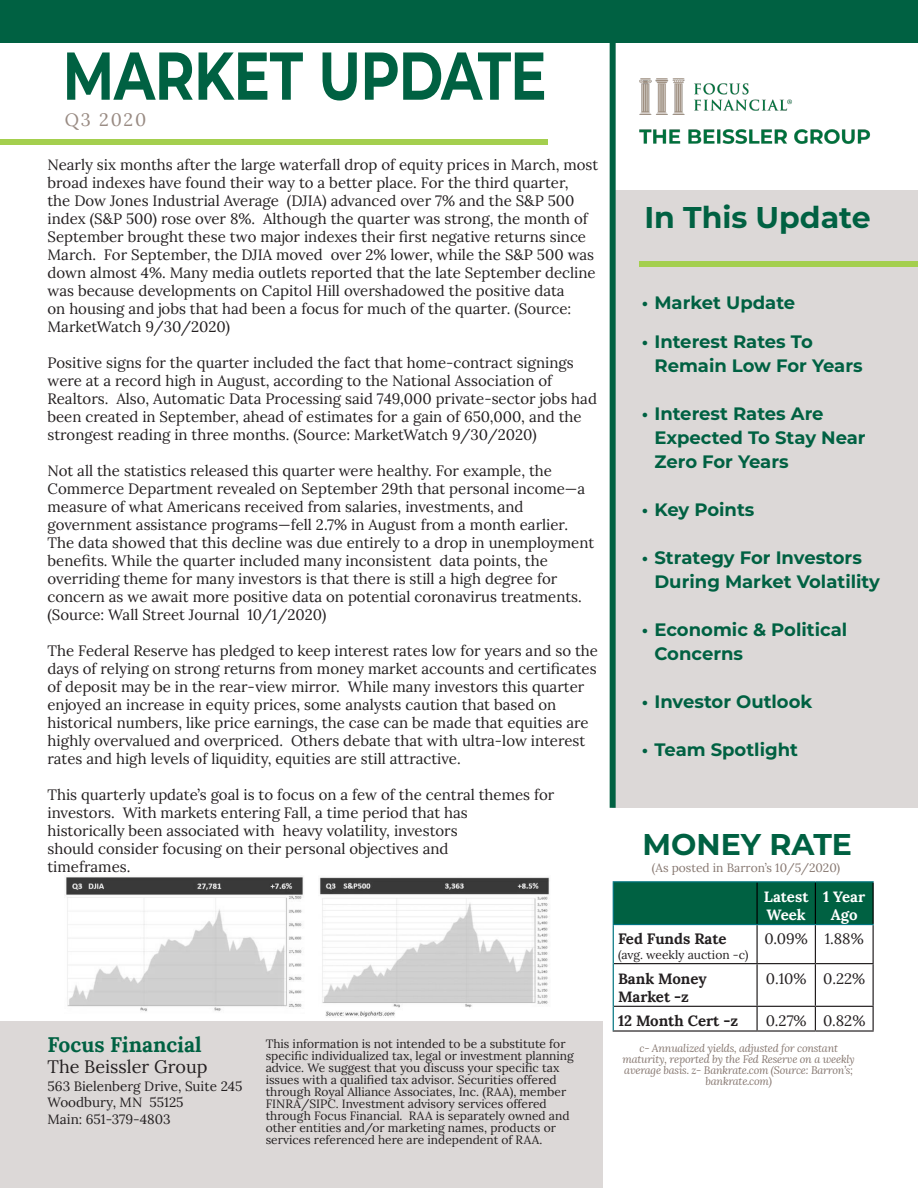
<style>
.page{position:relative;width:918px;height:1188px;background:#fff}
.page>*{position:absolute;margin:0;border:0;box-sizing:border-box;transform-origin:0 0}
.Subtitle__L{font:700 67.5px "Montserrat";letter-spacing:-.01em;color:#006142;scale:.8 1}
.Subtitle{font:700 30px "Montserrat";color:#006142}
.t1{font:700 21px "Lora";color:#006142}
.t2{font:700 18px/24px "Montserrat";color:#006142}
.t3{font:18px "Lora";color:#231f20}
.Heading_Master{font:18px "Lora";letter-spacing:.1em;color:#998b83}
.Body{font:15px/18px "Lora";color:#231f20}
.t4{font:700 15px/18px "Lora";color:#231f20}
.t5{font:700 15px/18px "Lora";color:#fff}
.t6{font:13.5px/16.2px "Lora";color:#231f20}
.t7{font:12px/12px "Lora";color:#231f20}
.Body-2{font:12px "Lora";color:#867770}
.Body-3{font:italic 10.8px/10.8px "Lora";letter-spacing:-.02em;color:#867770;text-align:center}
</style>
<div class="page">
<div style="left:0;top:0;width:918px;height:43px;background:#006142"></div>
<div style="left:612px;top:190px;width:306px;height:618px;background:#dcd8d7"></div>
<div style="left:610px;top:0;width:6px;height:808px;background:#006142"></div>
<div style="left:0;top:1022px;width:603px;height:166px;background:#dcd8d7"></div>
<div style="left:0;top:139px;width:547px;height:6px;background:#a4cf4e"></div>
<div style="left:640px;top:261px;width:278px;height:6px;background:#a4cf4e"></div>
<img style="left:640px;top:78px;width:231px;height:66px">
<div style="left:614px;top:882px;width:259px;height:42px;background:#006142"></div>
<hr style="left:756px;top:925px;width:2px;height:38px;background:#231f20">
<hr style="left:815px;top:925px;width:1px;height:38px;background:#231f20">
<hr style="left:873px;top:925px;width:1px;height:38px;background:#231f20">
<hr style="left:614px;top:963px;width:143px;height:1px;background:#231f20">
<hr style="left:757px;top:963px;width:58px;height:1px;background:#231f20">
<hr style="left:756px;top:964px;width:2px;height:42px;background:#231f20">
<hr style="left:815px;top:963px;width:59px;height:1px;background:#231f20">
<hr style="left:815px;top:964px;width:1px;height:42px;background:#231f20">
<hr style="left:873px;top:964px;width:1px;height:42px;background:#231f20">
<hr style="left:614px;top:1006px;width:143px;height:1px;background:#231f20">
<hr style="left:757px;top:1006px;width:58px;height:1px;background:#231f20">
<hr style="left:756px;top:1007px;width:2px;height:23px;background:#231f20">
<hr style="left:815px;top:1006px;width:59px;height:1px;background:#231f20">
<svg style="left:815px;top:1007px;width:1px;height:23px"></svg>
<svg style="left:873px;top:1007px;width:1px;height:23px"></svg>
<hr style="left:613px;top:1030px;width:144px;height:2px;background:#231f20">
<hr style="left:757px;top:1030px;width:58px;height:2px;background:#231f20">
<hr style="left:815px;top:1030px;width:59px;height:2px;background:#231f20">
<hr style="left:756px;top:882px;width:2px;height:42px;background:#000">
<hr style="left:815px;top:882px;width:1px;height:42px;background:#000">
<hr style="left:873px;top:882px;width:1px;height:42px;background:#000">
<hr style="left:613px;top:881px;width:144px;height:1px;background:#007481">
<hr style="left:613px;top:882px;width:1px;height:42px;background:#007481">
<hr style="left:757px;top:881px;width:58px;height:1px;background:#007481">
<hr style="left:815px;top:881px;width:59px;height:1px;background:#007481">
<hr style="left:613px;top:924px;width:144px;height:1px;background:#007481">
<hr style="left:757px;top:924px;width:58px;height:1px;background:#007481">
<hr style="left:815px;top:924px;width:59px;height:1px;background:#007481">
<hr style="left:613px;top:925px;width:1px;height:39px;background:#007481">
<hr style="left:613px;top:964px;width:1px;height:42px;background:#007481">
<svg style="left:613px;top:1006px;width:1px;height:24px"></svg>
<img style="left:66px;top:877px;width:237px;height:135px">
<img style="left:319px;top:877px;width:231px;height:140px">
<p class="Subtitle__L" style="left:63px;top:27px;width:606px">MARKET UPDATE</p>
<p class="Heading_Master" style="left:65px;top:106px;width:83px">Q3 2020</p>
<p class="Body" style="left:48px;top:154px;width:552px">Nearly six months after the large waterfall drop of equity prices in March, most broad indexes have found their way to a better place. For the third quarter,<br>the Dow Jones Industrial Average (DJIA) advanced over 7% and the S&amp;P 500 index (S&amp;P 500) rose over 8%. Although the quarter was strong, the month of September brought these two major indexes their first negative returns since March. For September, the DJIA moved over 2% lower, while the S&amp;P 500 was down almost 4%. Many media outlets reported that the late September decline was because developments on Capitol Hill overshadowed the positive data<br>on housing and jobs that had been a focus for much of the quarter. (Source:<br>MarketWatch 9/30/2020)</p>
<p class="Body" style="left:48px;top:352px;width:551px">Positive signs for the quarter included the fact that home-contract signings were at a record high in August, according to the National Association of Realtors. Also, Automatic Data Processing said 749,000 private-sector jobs had been created in September, ahead of estimates for a gain of 650,000, and the strongest reading in three months. (Source: MarketWatch 9/30/2020)</p>
<p class="Body" style="left:48px;top:460px;width:548px">Not all the statistics released this quarter were healthy. For example, the Commerce Department revealed on September 29th that personal income—a measure of what Americans received from salaries, investments, and government assistance programs—fell 2.7% in August from a month earlier.<br>The data showed that this decline was due entirely to a drop in unemployment benefits. While the quarter included many inconsistent data points, the overriding theme for many investors is that there is still a high degree for concern as we await more positive data on potential coronavirus treatments. (Source: Wall Street Journal 10/1/2020)</p>
<p class="Body" style="left:48px;top:640px;width:552px">The Federal Reserve has pledged to keep interest rates low for years and so the days of relying on strong returns from money market accounts and certificates of deposit may be in the rear-view mirror. While many investors this quarter enjoyed an increase in equity prices, some analysts caution that based on historical numbers, like price earnings, the case can be made that equities are highly overvalued and overpriced. Others debate that with ultra-low interest rates and high levels of liquidity, equities are still attractive.</p>
<p class="Body" style="left:48px;top:784px;width:508px">This quarterly update’s goal is to focus on a few of the central themes for investors. With markets entering Fall, a time period that has<br>historically been associated with heavy volatility, investors<br>should consider focusing on their personal objectives and<br>timeframes.</p>
<p class="t1" style="left:48px;top:1027px;width:156px">Focus Financial</p>
<p class="t3" style="left:48px;top:1053px;width:162px">The Beissler Group</p>
<p class="t6" style="left:48px;top:1077px;width:196px">563 Bielenberg Drive, Suite 245</p>
<p class="t6" style="left:48px;top:1094px;width:138px">Woodbury, MN 55125<br>Main: 651-379-4803</p>
<p class="t7" style="left:266px;top:1037px;width:310px">This information is not intended to be a substitute for specific individualized tax, legal or investment planning advice. We suggest that you discuss your specific tax issues with a qualified tax advisor. Securities offered through Royal Alliance Associates, Inc. (RAA), member FINRA/SIPC. Investment advisory services offered through Focus Financial. RAA is separately owned and other entities and/or marketing names, products or services referenced here are independent of RAA.</p>
<p class="Subtitle" style="left:644px;top:195px;width:228px">In This Update</p>
<p class="t2" style="left:642px;top:290px;width:155px">• Market Update</p>
<p class="t2" style="left:654px;top:329px;width:210px;text-indent:-13px">• Interest Rates To<br>Remain Low For Years</p>
<p class="t2" style="left:654px;top:401px;width:213px;text-indent:-13px">• Interest Rates Are<br>Expected To Stay Near<br>Zero For Years</p>
<p class="t2" style="left:642px;top:497px;width:114px">• Key Points</p>
<p class="t2" style="left:654px;top:545px;width:227px;text-indent:-13px">• Strategy For Investors<br>During Market Volatility</p>
<p class="t2" style="left:654px;top:617px;width:194px;text-indent:-13px">• Economic &amp; Political<br>Concerns</p>
<p class="t2" style="left:642px;top:689px;width:172px">• Investor Outlook</p>
<p class="t2" style="left:642px;top:737px;width:158px">• Team Spotlight</p>
<p class="Subtitle" style="left:643px;top:822px;width:211px">MONEY RATE</p>
<p class="Body-2" style="left:652px;top:858px;width:190px">(As posted in Barron’s 10/5/2020)</p>
<p class="t4" style="left:618px;top:929px;width:110px">Fed Funds Rate</p>
<p class="t7" style="left:618px;top:948px;width:132px">(avg. weekly auction -c)</p>
<p class="t5" style="left:764px;top:886px;width:46px">Latest<br>Week</p>
<p class="t5" style="left:823px;top:886px;width:43px;text-align:center">1 Year<br>Ago</p>
<p class="Body" style="left:764px;top:929px;width:45px">0.09%</p>
<p class="Body" style="left:825px;top:929px;width:41px">1.88%</p>
<p class="t4" style="left:618px;top:968px;width:90px">Bank Money<br>Market -z</p>
<p class="Body" style="left:766px;top:968px;width:42px">0.10%</p>
<p class="Body" style="left:823px;top:968px;width:43px">0.22%</p>
<p class="t4" style="left:618px;top:1010px;width:122px">12 Month Cert -z</p>
<p class="Body" style="left:766px;top:1011px;width:42px">0.27%</p>
<p class="Body" style="left:823px;top:1011px;width:44px">0.82%</p>
<p class="Body-3" style="left:623px;top:1043px;width:234px">c- Annualized yields, adjusted for constant maturity, reported by the Fed Reserve on a weekly average basis. z- Bankrate.com (Source: Barron’s; bankrate.com)</p>
</div>
